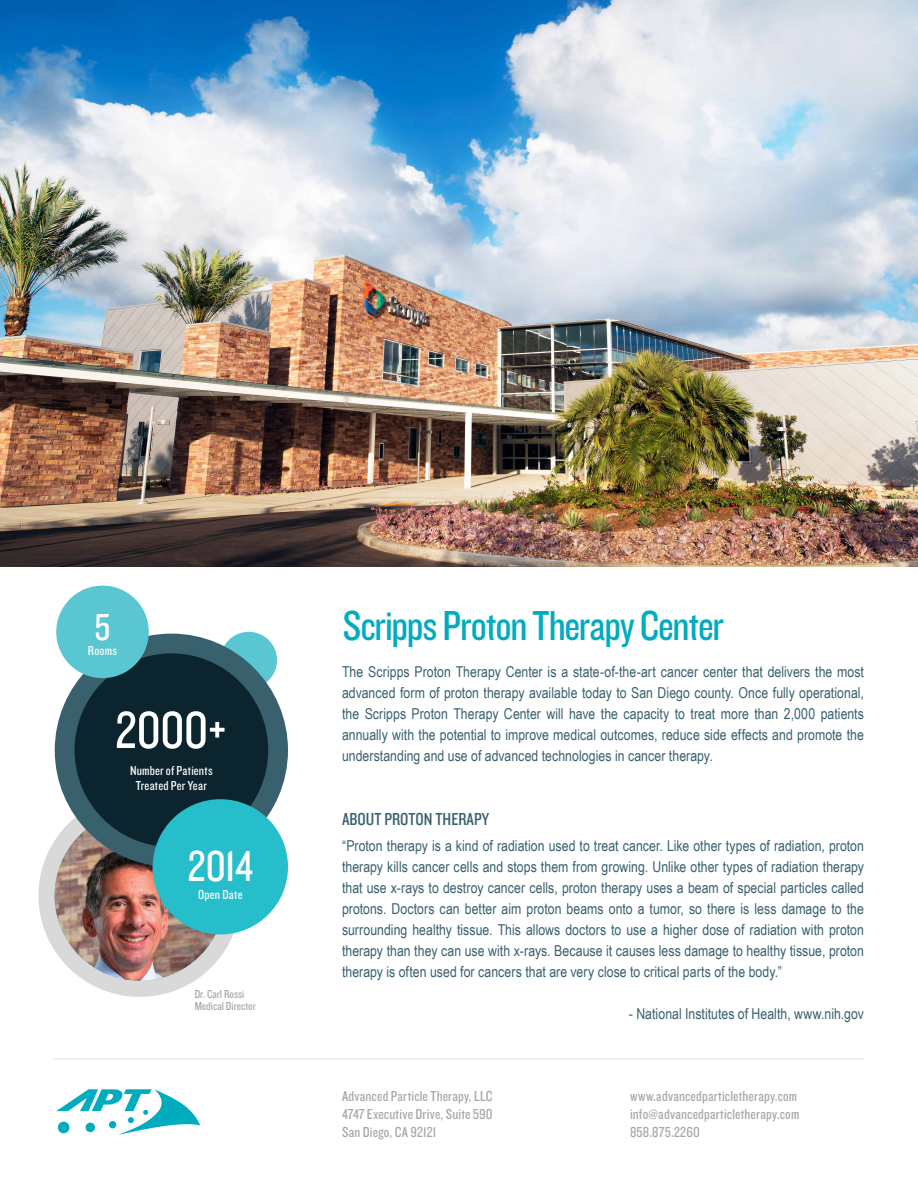
<style>
.page{position:relative;width:918px;height:1188px;background:#fff}
.page>*{position:absolute;margin:0;border:0;box-sizing:border-box;transform-origin:0 0}
.t1{font:54px "Knockout 29 Junior Ltweight";color:#fff}
.t2{font:45px "Knockout 29 Junior Ltweight";color:#fff}
.t3{font:43.5px "Knockout 29 Junior Ltweight";letter-spacing:-.025em;color:#00acbd}
.t4{font:39px "Knockout 29 Junior Ltweight";color:#fff}
.t5{font:18px "Knockout 29 Junior Ltweight";color:#38616d}
.t6{font:15px/21px "Arial Narrow";letter-spacing:.005em;color:#38616d;text-align:justify}
.t7{font:15px/18px "Knockout 29 Junior Ltweight";letter-spacing:.01em;color:#a5a7aa;text-align:justify}
.t8{font:13.5px/15px "Knockout 29 Junior Ltweight";letter-spacing:.015em;color:#fff;text-align:center}
.t9{font:12px/12px "Knockout 29 Junior Ltweight";color:#a5a7aa}
</style>
<div class="page">
<div style="left:38px;top:794px;width:203px;height:203px;background:#d9d9d9;border-radius:50%"></div>
<div style="left:220px;top:632px;width:57px;height:56px;background:#59c6d1;border-radius:50%"></div>
<img style="left:55px;top:811px;width:170px;height:170px;border-radius:85px">
<div style="left:55px;top:634px;width:233px;height:233px;background:#38616d;border-radius:50%"></div>
<div style="left:75px;top:653px;width:193px;height:194px;background:#0c242e;border-radius:50%"></div>
<div style="left:56px;top:586px;width:93px;height:92px;background:#59c6d1;border-radius:50%"></div>
<hr style="left:54px;top:1059px;width:810px;height:1px;background:#bdbdbd">
<div style="left:153px;top:799px;width:135px;height:135px;background:#26beca;border-radius:50%"></div>
<svg style="left:56px;top:1089px;width:144px;height:46px"></svg>
<img style="left:0;top:0;width:918px;height:566px">
<h3 class="t4" style="left:95px;top:603px;width:17px">5</h3>
<p class="t8" style="left:88px;top:642px;width:31px">Rooms</p>
<h1 class="t1" style="left:115px;top:696px;width:113px">2000+</h1>
<p class="t8" style="left:130px;top:763px;width:84px">Number of Patients<br>Treated Per Year</p>
<h2 class="t2" style="left:188px;top:837px;width:66px">2014</h2>
<p class="t8" style="left:198px;top:887px;width:46px">Open Date</p>
<p class="t9" style="left:195px;top:988px;width:63px">Dr. Carl Rossi<br>Medical Director</p>
<h3 class="t3" style="left:343px;top:598px;width:383px">Scripps Proton Therapy Center</h3>
<p class="t6" style="left:342px;top:660px;width:524px">The Scripps Proton Therapy Center is a state-of-the-art cancer center that delivers the most advanced form of proton therapy available today to San Diego county. Once fully operational, the Scripps Proton Therapy Center will have the capacity to treat more than 2,000 patients annually with the potential to improve medical outcomes, reduce side effects and promote the understanding and use of advanced technologies in cancer therapy.</p>
<p class="t5" style="left:342px;top:807px;width:149px">ABOUT PROTON THERAPY</p>
<p class="t6" style="left:342px;top:835px;width:524px">“Proton therapy is a kind of radiation used to treat cancer. Like other types of radiation, proton therapy kills cancer cells and stops them from growing. Unlike other types of radiation therapy that use x-rays to destroy cancer cells, proton therapy uses a beam of special particles called protons. Doctors can better aim proton beams onto a tumor, so there is less damage to the surrounding healthy tissue. This allows doctors to use a higher dose of radiation with proton therapy than they can use with x-rays. Because it causes less damage to healthy tissue, proton therapy is often used for cancers that are very close to critical parts of the body.”</p>
<p class="t6" style="left:629px;top:1003px;width:237px">- National Institutes of Health, www.nih.gov</p>
<p class="t7" style="left:342px;top:1087px;width:152px">Advanced Particle Therapy, LLC 4747 Executive Drive, Suite 590<br>San Diego, CA 92121</p>
<p class="t7" style="left:630px;top:1087px;width:171px;text-align:left">www.advancedparticletherapy.com info@advancedparticletherapy.com<br>858.875.2260</p>
</div>
